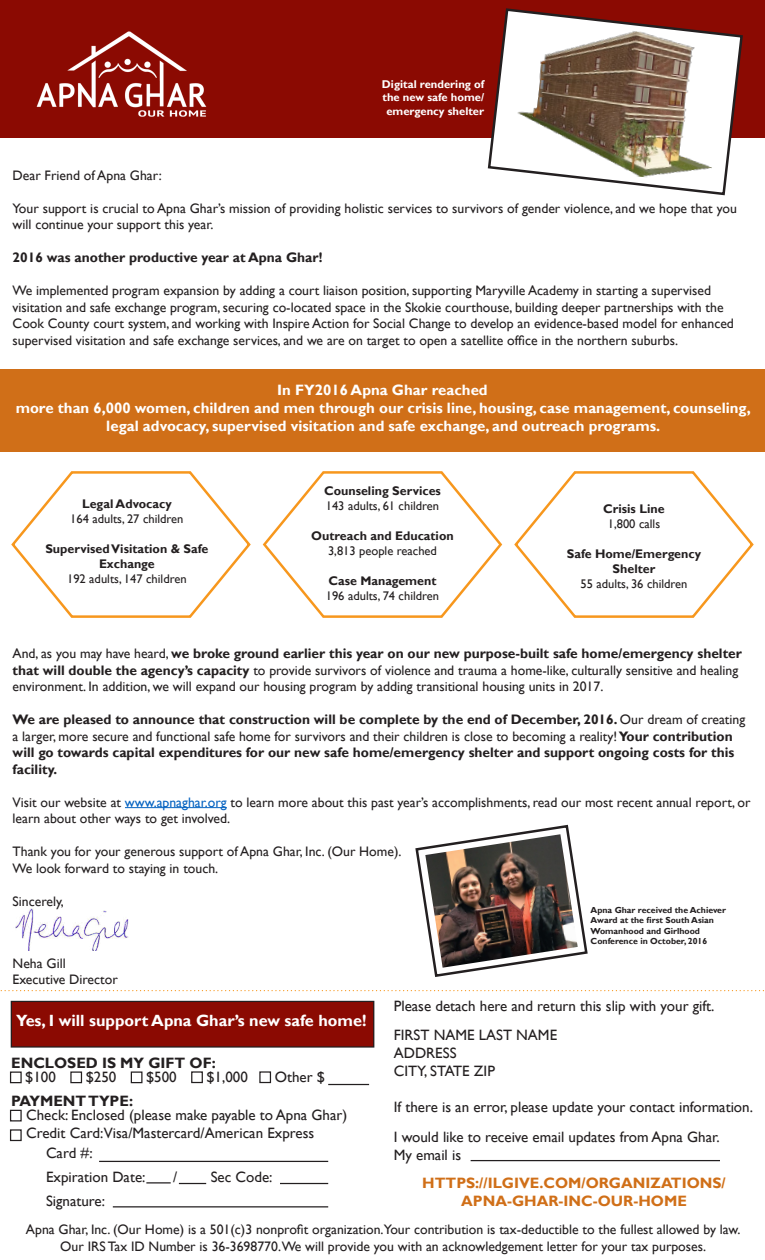
<style>
.page{position:relative;width:765px;height:1260px;background:#fff}
.page>*{position:absolute;margin:0;border:0;box-sizing:border-box;transform-origin:0 0}
.t1{font:700 16.25px "Gill Sans";color:#fff}
.t2{font:15px "Gill Sans";color:#231f20}
.t3{font:700 15px "Gill Sans";color:#fff}
.t4{font:700 15px "Gill Sans";color:#d06f18}
.t5{font:700 15px "Gill Sans";color:#231f20}
.t6{font:13.75px/16.5px "Gill Sans";color:#231f20}
.t7{font:700 13.75px/16.5px "Gill Sans";color:#231f20}
.t8{font:700 12.5px/15px "Gill Sans";color:#231f20;text-align:center}
.t9{font:12.5px "Gill Sans";color:#231f20}
.t10{font:700 11.25px/13.5px "Gill Sans";color:#fff;text-align:center}
.t11{font:700 8.75px/10.5px "Gill Sans";color:#231f20}
.s1{font-weight:700}
.s2{font-weight:400}
.s3{color:#0563c1}
</style>
<div class="page">
<hr style="left:125px;top:807px;width:102px;height:1px;background:#0563c1">
<img style="left:15px;top:908px;width:114px;height:43px">
<div style="left:0;top:0;width:765px;height:138px;background:#8b0a02"></div>
<img style="left:36px;top:31px;width:171px;height:86px">
<svg style="left:487px;top:8px;width:256px;height:188px"></svg>
<svg style="left:0;top:990px;width:764px;height:1px"></svg>
<div style="left:11px;top:1001px;width:363px;height:46px;background:#8b0a02"></div>
<div style="left:11px;top:1001px;width:363px;height:47px;border:1px solid #231f20"></div>
<div style="left:10px;top:1072px;width:12px;height:11px;border:1px solid #231f20"></div>
<div style="left:70px;top:1071px;width:12px;height:12px;border:1px solid #231f20"></div>
<div style="left:131px;top:1071px;width:11px;height:12px;border:1px solid #231f20"></div>
<div style="left:191px;top:1071px;width:12px;height:12px;border:1px solid #231f20"></div>
<div style="left:259px;top:1071px;width:12px;height:12px;border:1px solid #231f20"></div>
<img style="left:512px;top:19px;width:214px;height:166px">
<div style="left:10px;top:1110px;width:12px;height:11px;border:1px solid #231f20"></div>
<div style="left:10px;top:1129px;width:12px;height:12px;border:1px solid #231f20"></div>
<hr style="left:99px;top:1161px;width:229px;height:1px;background:#231f20">
<hr style="left:146px;top:1182px;width:25px;height:2px;background:#231f20">
<svg style="left:179px;top:1183px;width:27px;height:1px"></svg>
<hr style="left:280px;top:1183px;width:48px;height:1px;background:#231f20">
<hr style="left:113px;top:1206px;width:215px;height:1px;background:#231f20">
<hr style="left:471px;top:1160px;width:249px;height:1px;background:#231f20">
<hr style="left:328px;top:1084px;width:41px;height:1px;background:#231f20">
<svg style="left:514px;top:471px;width:240px;height:147px"></svg>
<svg style="left:262px;top:471px;width:241px;height:147px"></svg>
<div style="left:0;top:369px;width:765px;height:82px;background:#d06f18"></div>
<svg style="left:11px;top:471px;width:240px;height:147px"></svg>
<svg style="left:415px;top:824px;width:173px;height:153px"></svg>
<img style="left:425px;top:834px;width:153px;height:134px">
<p class="t10" style="left:382px;top:78px;width:104px">Digital rendering of the new safe home/ emergency shelter</p>
<p class="t6" style="left:13px;top:167px;width:151px">Dear Friend of Apna Ghar:</p>
<p class="t6" style="left:13px;top:200px;width:726px">Your support is crucial to Apna Ghar’s mission of providing holistic services to survivors of gender violence, and we hope that you will continue your support this year.</p>
<p class="t7" style="left:13px;top:250px;width:311px">2016 was another productive year at Apna Ghar!</p>
<p class="t6" style="left:13px;top:282px;width:723px">We implemented program expansion by adding a court liaison position, supporting Maryville Academy in starting a supervised visitation and safe exchange program, securing co-located space in the Skokie courthouse, building deeper partnerships with the Cook County court system, and working with Inspire Action for Social Change to develop an evidence-based model for enhanced supervised visitation and safe exchange services, and we are on target to open a satellite office in the northern suburbs.</p>
<p class="t3" style="left:277px;top:381px;width:212px">In FY2016 Apna Ghar reached</p>
<p class="t3" style="left:16px;top:399px;width:737px">more than 6,000 women, children and men through our crisis line, housing, case management, counseling,</p>
<p class="t3" style="left:106px;top:417px;width:555px">legal advocacy, supervised visitation and safe exchange, and outreach programs.</p>
<p class="t8" style="left:82px;top:496px;width:91px">Legal Advocacy</p>
<p class="t9" style="left:70px;top:511px;width:115px">164 adults, 27 children</p>
<p class="t8" style="left:45px;top:541px;width:164px">Supervised Visitation &amp; Safe<br>Exchange</p>
<p class="t9" style="left:67px;top:571px;width:121px">192 adults, 147 children</p>
<p class="t8" style="left:324px;top:483px;width:118px">Counseling Services</p>
<p class="t9" style="left:326px;top:498px;width:115px">143 adults, 61 children</p>
<p class="t8" style="left:311px;top:528px;width:144px">Outreach and Education</p>
<p class="t9" style="left:328px;top:543px;width:110px">3,813 people reached</p>
<p class="t8" style="left:328px;top:573px;width:110px">Case Management</p>
<p class="t9" style="left:326px;top:588px;width:115px">196 adults, 74 children</p>
<p class="t8" style="left:603px;top:501px;width:63px">Crisis Line</p>
<p class="t9" style="left:608px;top:516px;width:54px">1,800 calls</p>
<p class="t8" style="left:567px;top:546px;width:136px">Safe Home/Emergency<br>Shelter</p>
<p class="t9" style="left:580px;top:576px;width:109px">55 adults, 36 children</p>
<p class="t6" style="left:13px;top:645px;width:731px">And, as you may have heard, <span class="s1">we broke ground earlier this year on our new purpose-built safe home/emergency shelter that will double the agency’s capacity</span> to provide survivors of violence and trauma a home-like, culturally sensitive and healing environment. In addition, we will expand our housing program by adding transitional housing units in 2017.</p>
<p class="t7" style="left:13px;top:712px;width:734px">We are pleased to announce that construction will be complete by the end of December, 2016. <span class="s2">Our dream of creating a larger, more secure and functional safe home for survivors and their children is close to becoming a reality!</span> Your contribution will go towards capital expenditures for our new safe home/emergency shelter and support ongoing costs for this facility.</p>
<p class="t6" style="left:13px;top:794px;width:739px">Visit our website at <span class="s3">www.apnaghar.org</span> to learn more about this past year’s accomplishments, read our most recent annual report, or learn about other ways to get involved.</p>
<p class="t6" style="left:13px;top:843px;width:390px">Thank you for your generous support of Apna Ghar, Inc. (Our Home).</p>
<p class="t6" style="left:13px;top:860px;width:207px">We look forward to staying in touch.</p>
<p class="t6" style="left:13px;top:893px;width:53px">Sincerely,</p>
<p class="t11" style="left:591px;top:905px;width:137px">Apna Ghar received the Achiever<br>Award at the first South Asian<br>Womanhood and Girlhood<br>Conference in October, 2016</p>
<p class="t6" style="left:13px;top:955px;width:55px">Neha Gill</p>
<p class="t6" style="left:13px;top:972px;width:107px">Executive Director</p>
<p class="t1" style="left:16px;top:1010px;width:352px">Yes, I will support Apna Ghar’s new safe home!</p>
<p class="t5" style="left:11px;top:1053px;width:206px">ENCLOSED IS MY GIFT OF:</p>
<p class="t2" style="left:86px;top:1068px;width:32px">$250</p>
<p class="t2" style="left:146px;top:1068px;width:32px">$500</p>
<p class="t2" style="left:207px;top:1068px;width:43px">$1,000</p>
<p class="t2" style="left:275px;top:1068px;width:52px">Other $</p>
<p class="t2" style="left:25px;top:1068px;width:32px">$100</p>
<p class="t2" style="left:26px;top:1106px;width:323px">Check: Enclosed (please make payable to Apna Ghar)</p>
<p class="t2" style="left:26px;top:1124px;width:290px">Credit Card:Visa/Mastercard/American Express</p>
<p class="t5" style="left:11px;top:1092px;width:123px">PAYMENT TYPE:</p>
<p class="t2" style="left:46px;top:1145px;width:48px">Card #:</p>
<p class="t2" style="left:46px;top:1168px;width:101px">Expiration Date:</p>
<p class="t2" style="left:173px;top:1168px;width:6px">/</p>
<p class="t2" style="left:211px;top:1168px;width:63px">Sec Code:</p>
<p class="t2" style="left:46px;top:1192px;width:61px">Signature:</p>
<p class="t2" style="left:394px;top:997px;width:322px">Please detach here and return this slip with your gift.</p>
<p class="t2" style="left:394px;top:1026px;width:165px">FIRST NAME LAST NAME</p>
<p class="t2" style="left:394px;top:1044px;width:64px">ADDRESS</p>
<p class="t2" style="left:394px;top:1062px;width:103px">CITY, STATE ZIP</p>
<p class="t2" style="left:394px;top:1098px;width:361px">If there is an error, please update your contact information.</p>
<p class="t2" style="left:394px;top:1129px;width:328px">I would like to receive email updates from Apna Ghar.</p>
<p class="t2" style="left:394px;top:1147px;width:69px">My email is</p>
<p class="t4" style="left:422px;top:1174px;width:305px">HTTPS://ILGIVE.COM/ORGANIZATIONS/</p>
<p class="t4" style="left:461px;top:1192px;width:227px">APNA-GHAR-INC-OUR-HOME</p>
<p class="t6" style="left:26px;top:1222px;width:716px;text-align:center">Apna Ghar, Inc. (Our Home) is a 501(c)3 nonprofit organization.Your contribution is tax-deductible to the fullest allowed by law.<br>Our IRS Tax ID Number is 36-3698770.We will provide you with an acknowledgement letter for your tax purposes.</p>
</div>
